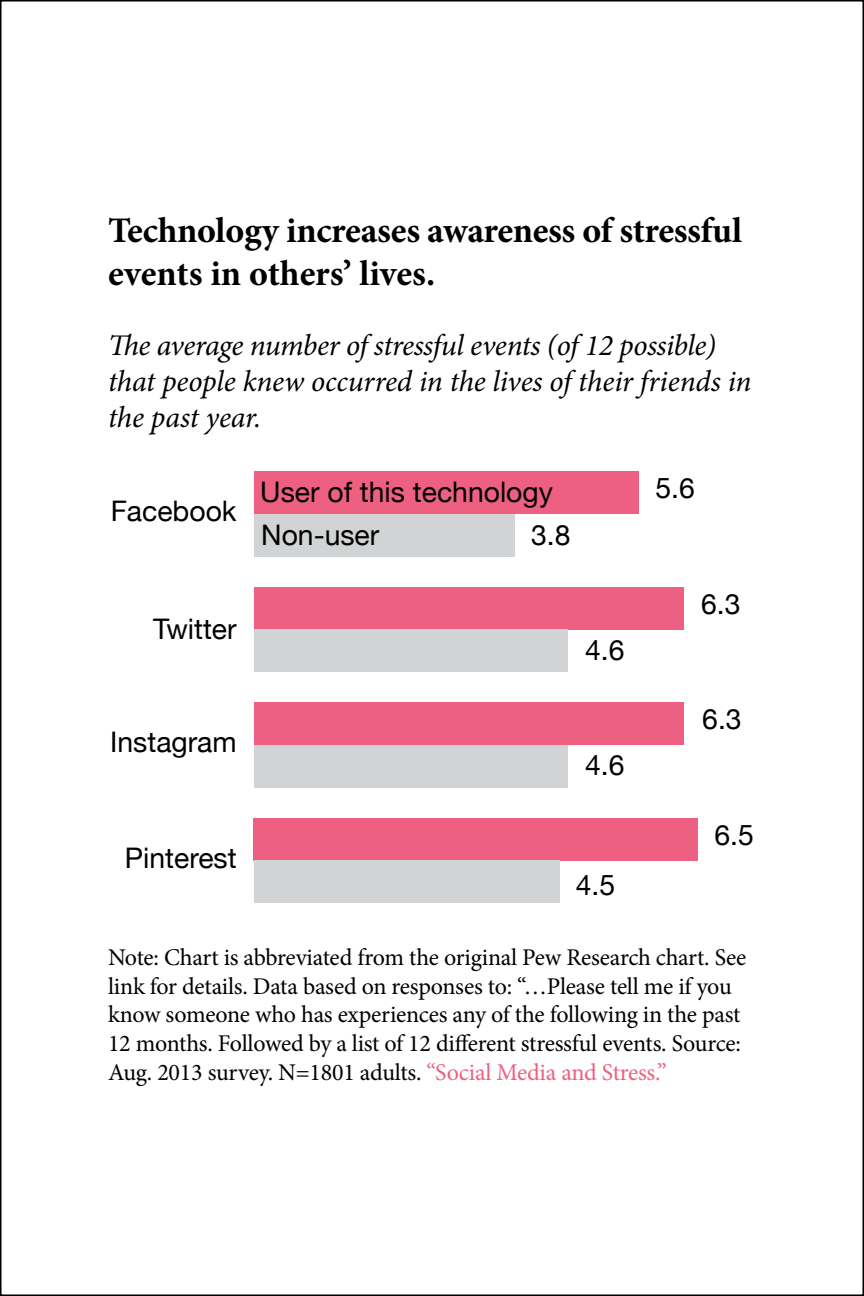
<style>
.page{position:relative;width:864px;height:1296px;background:#fff}
.page>*{position:absolute;margin:0;border:0;box-sizing:border-box;transform-origin:0 0}
.t1{font:700 36px/43.2px "Minion Pro";letter-spacing:-.01em;color:#000}
.t2{font:italic 30px/36px "Minion Pro";letter-spacing:-.01em;color:#000}
.t3{font:28.2px/42.6px "Helvetica Neue";color:#000}
.t4{font:24px/28.8px "Minion Pro";letter-spacing:-.01em;color:#000}
.s1{color:#ed6082}
</style>
<div class="page">
<div style="left:254px;top:471px;width:385px;height:43px;background:#ed6082"></div>
<div style="left:254px;top:587px;width:430px;height:42px;background:#ed6082"></div>
<div style="left:254px;top:702px;width:430px;height:43px;background:#ed6082"></div>
<div style="left:254px;top:514px;width:260px;height:42px;background:#d1d3d4"></div>
<div style="left:254px;top:629px;width:314px;height:43px;background:#d1d3d4"></div>
<div style="left:254px;top:745px;width:314px;height:42px;background:#d1d3d4"></div>
<div style="left:254px;top:818px;width:444px;height:42px;background:#ed6082"></div>
<div style="left:254px;top:860px;width:305px;height:43px;background:#d1d3d4"></div>
<h1 class="t1" style="left:108px;top:209px;width:636px">Technology increases awareness of stressful events in others’ lives.</h1>
<p class="t2" style="left:108px;top:327px;width:645px">The average number of stressful events (of 12 possible) that people knew occurred in the lives of their friends in the past year.</p>
<p class="t3" style="left:111px;top:491px;width:127px">Facebook</p>
<p class="t3" style="left:260px;top:472px;width:294px">User of this technology<br>Non-user</p>
<p class="t3" style="left:531px;top:515px;width:41px">3.8</p>
<p class="t3" style="left:153px;top:609px;width:85px">Twitter</p>
<p class="t3" style="left:110px;top:722px;width:128px">Instagram</p>
<p class="t3" style="left:125px;top:838px;width:113px">Pinterest</p>
<p class="t3" style="left:585px;top:630px;width:41px">4.6</p>
<p class="t3" style="left:585px;top:746px;width:41px">4.6</p>
<p class="t3" style="left:576px;top:865px;width:41px">4.5</p>
<p class="t3" style="left:655px;top:469px;width:41px">5.6</p>
<p class="t3" style="left:701px;top:584px;width:41px">6.3</p>
<p class="t3" style="left:702px;top:700px;width:41px">6.3</p>
<p class="t3" style="left:714px;top:815px;width:41px">6.5</p>
<p class="t4" style="left:108px;top:943px;width:640px">Note: Chart is abbreviated from the original Pew Research chart. See link for details. Data based on responses to: “…Please tell me if you know someone who has experiences any of the following in the past 12 months. Followed by a list of 12 different stressful events. Source:<br>Aug. 2013 survey. N=1801 adults. <span class="s1">“Social Media and Stress.”</span></p>
</div>
